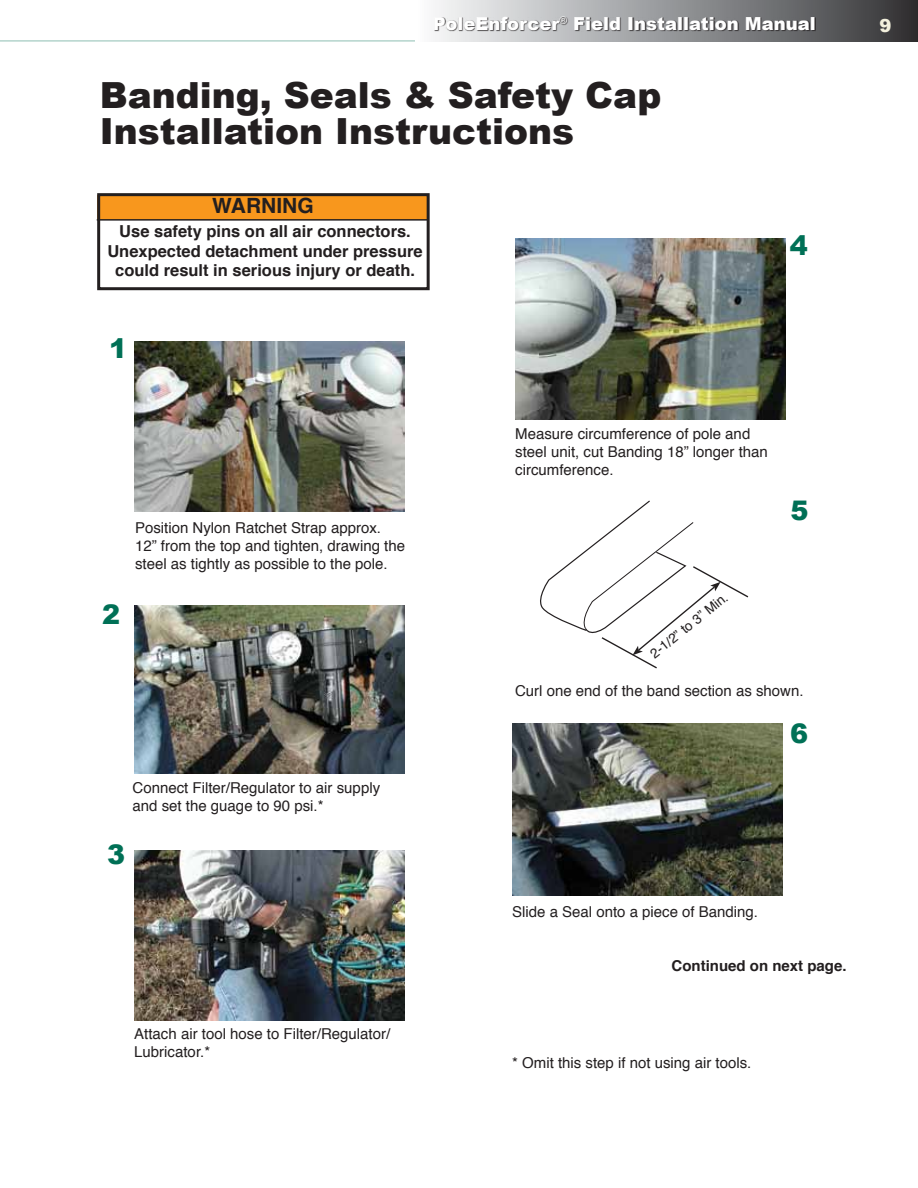
<style>
.page{position:relative;width:918px;height:1188px;background:#fff}
.page>*{position:absolute;margin:0;border:0;box-sizing:border-box;transform-origin:0 0}
.t1{font:900 36px/36px "Arial";color:#231f20}
.t2{font:900 27px "Arial";color:#007056}
.t3{font:700 21px "Helvetica";color:#231f20}
.t4{font:900 18px "Arial";color:#fff}
.t5{font:900 18px "Arial";color:#f3f0dd}
.t6{font:700 16.5px/19.8px "Helvetica";color:#231f20;text-align:center}
.t7{font:15px/18px "Helvetica";color:#231f20}
.t8{font:700 15px "Helvetica";color:#231f20}
.t9{font:13.5px "Helvetica";color:#231f20}
</style>
<div class="page">
<hr style="left:0;top:40px;width:492px;height:2px;background:#b3d4cc">
<div style="left:416px;top:0;width:502px;height:42px;background:linear-gradient(to right,#fbfdfe,#343437)"></div>
<div style="left:435px;top:17px;width:381px;height:15px;background:#231f20;opacity:.95"></div>
<img style="left:134px;top:850px;width:270px;height:171px">
<div style="left:97px;top:195px;width:332px;height:24px;background:#f8971d"></div>
<div style="left:97px;top:193px;width:333px;height:97px;border:3px solid #231f20"></div>
<hr style="left:97px;top:219px;width:332px;height:2px;background:#231f20">
<img style="left:134px;top:606px;width:270px;height:167px">
<img style="left:135px;top:342px;width:270px;height:169px">
<img style="left:515px;top:239px;width:270px;height:181px">
<svg style="left:540px;top:500px;width:209px;height:169px"></svg>
<img style="left:512px;top:724px;width:270px;height:172px">
<p class="t4" style="left:433px;top:11px;width:384px">PoleEnforcer<sup>®</sup> Field Installation Manual</p>
<h1 class="t1" style="left:100px;top:76px;width:563px">Banding, Seals &amp; Safety Cap<br>Installation Instructions</h1>
<h3 class="t3" style="left:212px;top:189px;width:35px">WARN</h3>
<h3 class="t3" style="left:276px;top:189px;width:39px">ING</h3>
<p class="t6" style="left:107px;top:221px;width:317px">Use safety pins on all air connectors.<br>Unexpected detachment under pressure could result in serious injury or death.</p>
<h2 class="t2" style="left:109px;top:329px;width:20px">1</h2>
<h2 class="t2" style="left:790px;top:226px;width:20px">4</h2>
<h2 class="t2" style="left:102px;top:595px;width:20px">2</h2>
<p class="t7" style="left:135px;top:519px;width:271px">Position Nylon Ratchet Strap approx.<br>12” from the top and tighten, drawing the steel as tightly as possible to the pole.</p>
<p class="t7" style="left:515px;top:425px;width:254px">Measure circumference of pole and steel unit, cut Banding 18” longer than circumference.</p>
<h2 class="t2" style="left:790px;top:490px;width:20px">5</h2>
<p class="t9" style="left:646px;top:647px;width:97px;rotate:-39deg">2-1/2” to 3” Min.</p>
<p class="t7" style="left:133px;top:779px;width:249px">Connect Filter/Regulator to air supply and set the guage to 90 psi.*</p>
<h2 class="t2" style="left:107px;top:835px;width:20px">3</h2>
<p class="t7" style="left:134px;top:1025px;width:257px">Attach air tool hose to Filter/Regulator/<br>Lubricator.*</p>
<p class="t7" style="left:515px;top:682px;width:290px">Curl one end of the band section as shown.</p>
<h2 class="t2" style="left:790px;top:714px;width:20px">6</h2>
<p class="t7" style="left:512px;top:904px;width:247px">Slide a Seal onto a piece of Banding.</p>
<p class="t8" style="left:672px;top:953px;width:177px">Continued on next page.</p>
<p class="t7" style="left:512px;top:1054px;width:241px">* Omit this step if not using air tools.</p>
<p class="t5" style="left:880px;top:12px;width:14px">9</p>
</div>
